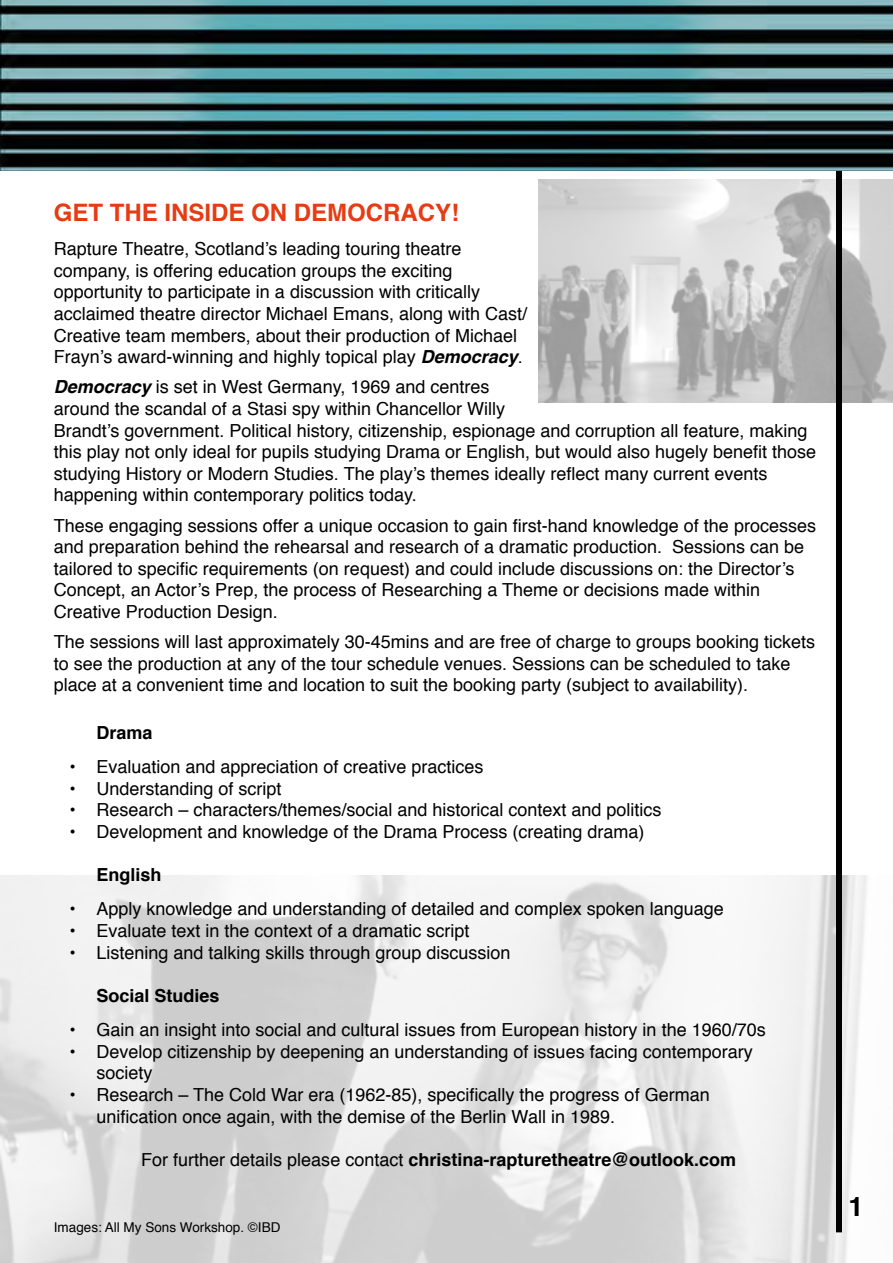
<style>
.page{position:relative;width:893px;height:1263px;background:#fff}
.page>*{position:absolute;margin:0;border:0;box-sizing:border-box;transform-origin:0 0}
.t1{font:700 27px "Helvetica";color:#000}
.t2{font:700 24px "Helvetica";color:#e63b13}
.t3{font:18px/21.6px "Helvetica";color:#000}
.t4{font:700 18px "Helvetica";color:#000}
.t5{font:13.5px "Helvetica";color:#000}
.s1{font-weight:700;font-style:italic}
.s2{font-weight:400}
</style>
<div class="page">
<img style="left:539px;top:179px;width:354px;height:224px">
<img style="left:0;top:876px;width:867px;height:387px">
<img style="left:0;top:0;width:893px;height:171px">
<div style="left:836px;top:171px;width:6px;height:1061px;background:#000"></div>
<h2 class="t2" style="left:54px;top:193px;width:407px">GET THE INSIDE ON DEMOCRACY!</h2>
<p class="t3" style="left:54px;top:239px;width:475px">Rapture Theatre, Scotland’s leading touring theatre company, is offering education groups the exciting opportunity to participate in a discussion with critically acclaimed theatre director Michael Emans, along with Cast/ Creative team members, about their production of Michael Frayn’s award-winning and highly topical play <span class="s1">Democracy</span>.</p>
<p class="t3" style="left:54px;top:377px;width:764px"><span class="s1">Democracy</span> is set in West Germany, 1969 and centres<br>around the scandal of a Stasi spy within Chancellor Willy<br>Brandt’s government. Political history, citizenship, espionage and corruption all feature, making this play not only ideal for pupils studying Drama or English, but would also hugely benefit those studying History or Modern Studies. The play’s themes ideally reflect many current events happening within contemporary politics today.</p>
<p class="t3" style="left:54px;top:515px;width:764px">These engaging sessions offer a unique occasion to gain first-hand knowledge of the processes and preparation behind the rehearsal and research of a dramatic production. Sessions can be tailored to specific requirements (on request) and could include discussions on: the Director’s Concept, an Actor’s Prep, the process of Researching a Theme or decisions made within Creative Production Design.</p>
<p class="t3" style="left:54px;top:631px;width:763px">The sessions will last approximately 30-45mins and are free of charge to groups booking tickets to see the production at any of the tour schedule venues. Sessions can be scheduled to take place at a convenient time and location to suit the booking party (subject to availability).</p>
<p class="t4" style="left:96px;top:718px;width:58px">Drama</p>
<p class="t3" style="left:69px;top:756px;width:416px">• Evaluation and appreciation of creative practices</p>
<p class="t3" style="left:69px;top:778px;width:214px">• Understanding of script</p>
<p class="t3" style="left:69px;top:800px;width:594px">• Research – characters/themes/social and historical context and politics</p>
<p class="t3" style="left:69px;top:821px;width:577px">• Development and knowledge of the Drama Process (creating drama)</p>
<p class="t4" style="left:96px;top:860px;width:67px">English</p>
<p class="t3" style="left:69px;top:899px;width:656px">• Apply knowledge and understanding of detailed and complex spoken language</p>
<p class="t3" style="left:69px;top:920px;width:402px">• Evaluate text in the context of a dramatic script</p>
<p class="t3" style="left:69px;top:942px;width:443px">• Listening and talking skills through group discussion</p>
<p class="t4" style="left:96px;top:981px;width:125px">Social Studies</p>
<p class="t3" style="left:69px;top:1019px;width:698px">• Gain an insight into social and cultural issues from European history in the 1960/70s</p>
<p class="t3" style="left:96px;top:1041px;width:658px;text-indent:-27px">• Develop citizenship by deepening an understanding of issues facing contemporary society</p>
<p class="t3" style="left:96px;top:1084px;width:615px;text-indent:-27px">• Research – The Cold War era (1962-85), specifically the progress of German unification once again, with the demise of the Berlin Wall in 1989.</p>
<p class="t4" style="left:141px;top:1145px;width:596px"><span class="s2">For further details please contact</span> christina-rapturetheatre@outlook.com</p>
<p class="t5" style="left:54px;top:1217px;width:228px">Images: All My Sons Workshop. ©IBD</p>
<h1 class="t1" style="left:848px;top:1185px;width:17px">1</h1>
</div>
